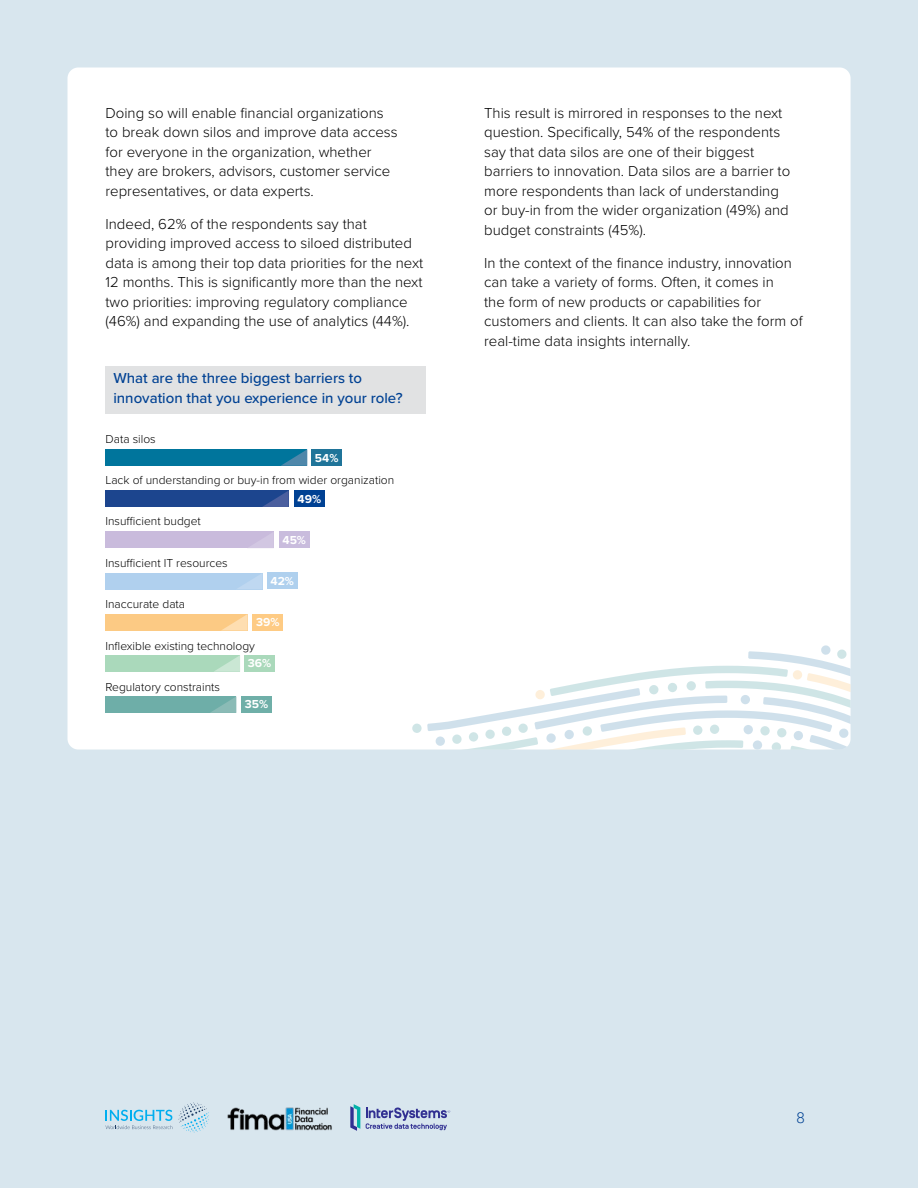
<style>
.page{position:relative;width:918px;height:1188px;background:#d8e6ee}
.page>*{position:absolute;margin:0;border:0;box-sizing:border-box;transform-origin:0 0}
.t1{font:300 15px/19.5px "Proxima Nova";color:#000}
.t2{font:500 15px/19.5px "Proxima Nova";color:#004193}
.t3{font:300 15px "Roboto";color:#004193}
.t4{font:300 12px "Proxima Nova";color:#000}
.t5{font:700 12px "Proxima Nova";color:#fff}
</style>
<div class="page">
<div style="left:68px;top:68px;width:783px;height:682px;background:#fff;border-radius:11px"></div>
<svg style="left:384px;top:645px;width:466px;height:105px"></svg>
<svg style="left:350px;top:1104px;width:10px;height:27px"></svg>
<svg style="left:366px;top:1108px;width:84px;height:22px"></svg>
<svg style="left:179px;top:1103px;width:30px;height:30px"></svg>
<svg style="left:106px;top:1110px;width:66px;height:19px"></svg>
<img style="left:227px;top:1107px;width:105px;height:23px">
<div style="left:105px;top:366px;width:321px;height:47px;background:#e1e2e3"></div>
<div style="left:106px;top:696px;width:130px;height:17px;background:#6eaea8"></div>
<div style="left:106px;top:655px;width:134px;height:17px;background:#aad9bb"></div>
<div style="left:106px;top:614px;width:142px;height:17px;background:#fcca84"></div>
<div style="left:106px;top:573px;width:157px;height:16px;background:#b0d0ee"></div>
<div style="left:106px;top:532px;width:168px;height:16px;background:#c9bbdc"></div>
<div style="left:106px;top:490px;width:183px;height:17px;background:#1c458e"></div>
<div style="left:106px;top:449px;width:201px;height:17px;background:#00759c"></div>
<svg style="left:281px;top:449px;width:26px;height:17px"></svg>
<svg style="left:262px;top:491px;width:27px;height:16px"></svg>
<svg style="left:249px;top:533px;width:24px;height:15px"></svg>
<svg style="left:238px;top:574px;width:24px;height:15px"></svg>
<svg style="left:221px;top:614px;width:27px;height:17px"></svg>
<svg style="left:214px;top:655px;width:26px;height:17px"></svg>
<svg style="left:210px;top:697px;width:26px;height:16px"></svg>
<div style="left:312px;top:450px;width:30px;height:16px;background:#1f7499"></div>
<div style="left:294px;top:491px;width:30px;height:16px;background:#004193"></div>
<div style="left:279px;top:532px;width:30px;height:16px;background:#c9bcdd"></div>
<div style="left:267px;top:573px;width:30px;height:16px;background:#afd0ee"></div>
<div style="left:253px;top:614px;width:30px;height:17px;background:#fecb84"></div>
<div style="left:245px;top:655px;width:30px;height:17px;background:#aad9bb"></div>
<div style="left:241px;top:696px;width:31px;height:17px;background:#6fafa8"></div>
<p class="t1" style="left:106px;top:102px;width:294px">Doing so will enable financial organizations to break down silos and improve data access for everyone in the organization, whether they are brokers, advisors, customer service representatives, or data experts.</p>
<p class="t1" style="left:106px;top:213px;width:319px">Indeed, 62% of the respondents say that providing improved access to siloed distributed data is among their top data priorities for the next 12 months. This is significantly more than the next two priorities: improving regulatory compliance (46%) and expanding the use of analytics (44%).</p>
<p class="t2" style="left:113px;top:368px;width:291px">What are the three biggest barriers to innovation that you experience in your role?</p>
<p class="t4" style="left:106px;top:430px;width:52px">Data silos</p>
<p class="t4" style="left:106px;top:471px;width:290px">Lack of understanding or buy-in from wider organization</p>
<p class="t4" style="left:106px;top:512px;width:97px">Insufficient budget</p>
<p class="t4" style="left:106px;top:554px;width:124px">Insufficient IT resources</p>
<p class="t4" style="left:106px;top:595px;width:81px">Inaccurate data</p>
<p class="t4" style="left:106px;top:637px;width:151px">Inflexible existing technology</p>
<p class="t4" style="left:106px;top:678px;width:116px">Regulatory constraints</p>
<p class="t5" style="left:315px;top:449px;width:25px">54%</p>
<p class="t5" style="left:298px;top:490px;width:25px">49%</p>
<p class="t5" style="left:283px;top:531px;width:25px">45%</p>
<p class="t5" style="left:271px;top:572px;width:25px">42%</p>
<p class="t5" style="left:256px;top:613px;width:25px">39%</p>
<p class="t5" style="left:248px;top:654px;width:25px">36%</p>
<p class="t5" style="left:245px;top:695px;width:25px">35%</p>
<p class="t1" style="left:484px;top:102px;width:308px">This result is mirrored in responses to the next question. Specifically, 54% of the respondents say that data silos are one of their biggest barriers to innovation. Data silos are a barrier to more respondents than lack of understanding or buy-in from the wider organization (49%) and budget constraints (45%).</p>
<p class="t1" style="left:484px;top:252px;width:320px">In the context of the finance industry, innovation can take a variety of forms. Often, it comes in<br>the form of new products or capabilities for customers and clients. It can also take the form of real-time data insights internally.</p>
<p class="t3" style="left:796px;top:1107px;width:10px">8</p>
</div>
